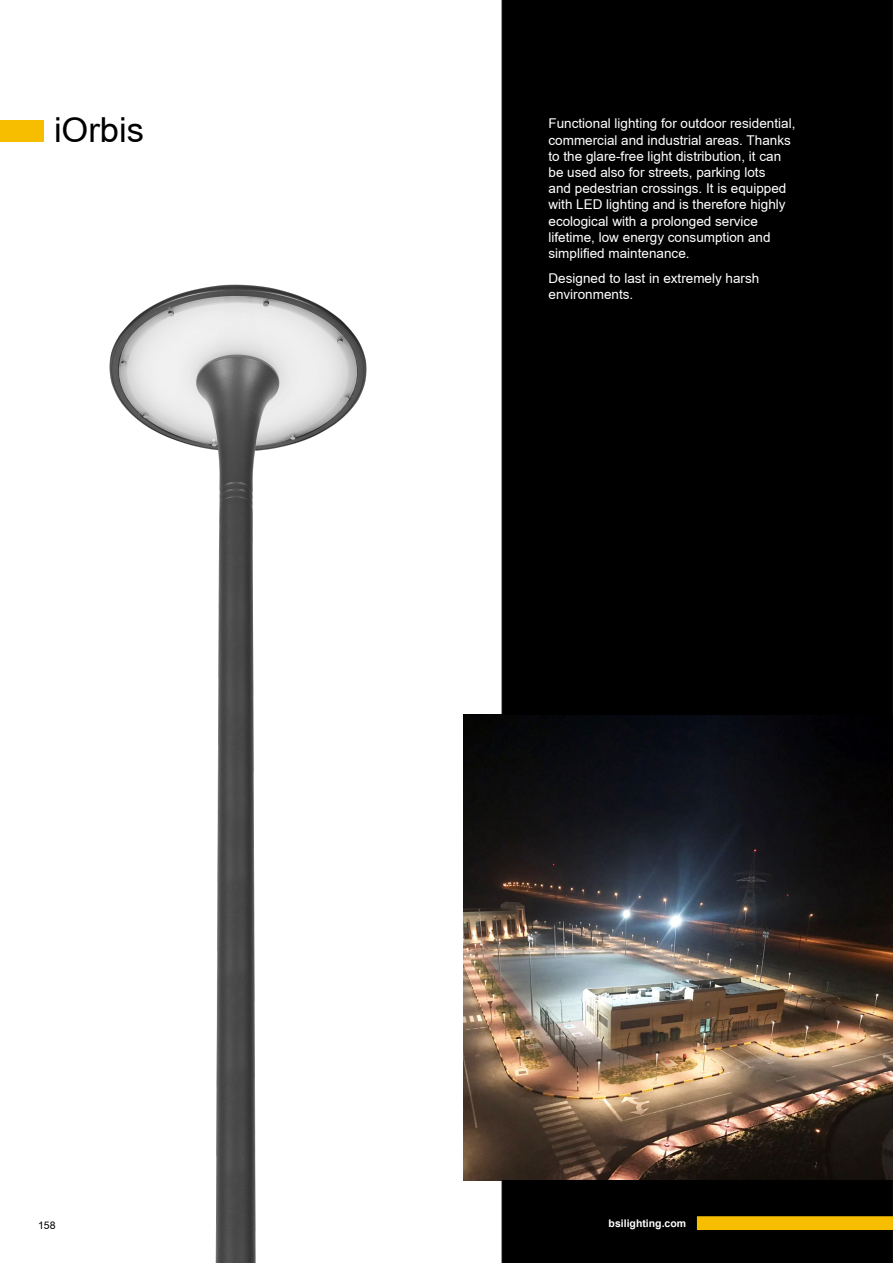
<style>
.page{position:relative;width:893px;height:1263px;background:#fff}
.page>*{position:absolute;margin:0;border:0;box-sizing:border-box;transform-origin:0 0}
.t1{font:34.5px "Arial";color:#000}
.t2{font:13.5px/16.2px "Arial";color:#fff}
.t3{font:700 10.5px "Arial";color:#fff}
.t4{font:10.5px "Arial";color:#000}
</style>
<div class="page">
<div style="left:0;top:120px;width:43px;height:21px;background:#f7be00"></div>
<img style="left:463px;top:714px;width:38px;height:466px">
<img style="left:501px;top:0;width:392px;height:1263px">
<img style="left:109px;top:284px;width:258px;height:979px">
<svg style="left:697px;top:1216px;width:196px;height:14px;background:#f2ba00"></svg>
<h1 class="t1" style="left:54px;top:111px;width:92px">iOrbis</h1>
<p class="t2" style="left:549px;top:116px;width:248px">Functional lighting for outdoor residential, commercial and industrial areas. Thanks to the glare-free light distribution, it can be used also for streets, parking lots<br>and pedestrian crossings. It is equipped with LED lighting and is therefore highly ecological with a prolonged service lifetime, low energy consumption and simplified maintenance.</p>
<p class="t2" style="left:549px;top:270px;width:212px">Designed to last in extremely harsh environments.</p>
<p class="t4" style="left:38px;top:1219px;width:19px">158</p>
<p class="t3" style="left:609px;top:1218px;width:79px">bsilighting.com</p>
</div>
